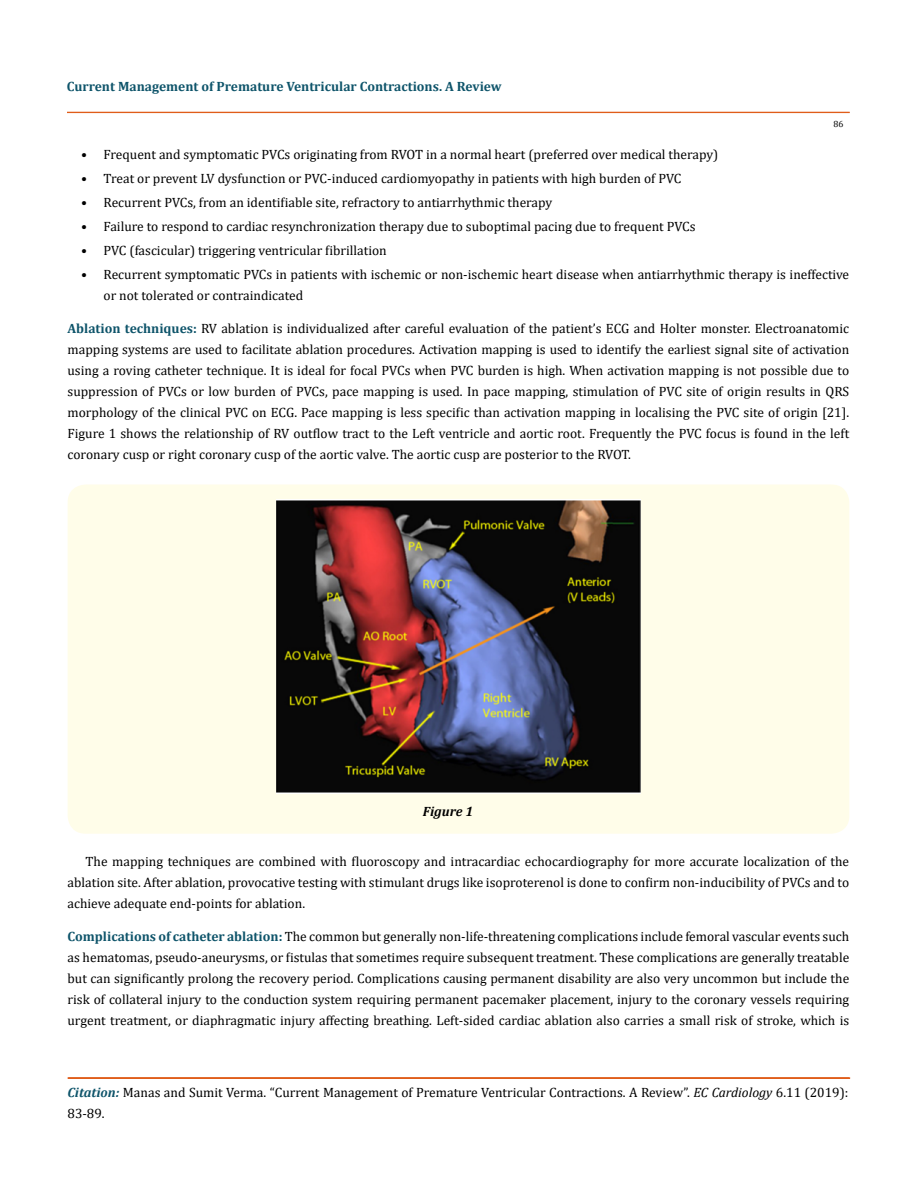
<style>
.page{position:relative;width:917px;height:1188px;background:#fff}
.page>*{position:absolute;margin:0;border:0;box-sizing:border-box;transform-origin:0 0}
.t1{font:13.5px/21px "Cambria";color:#000;text-align:justify}
.t2{font:700 13.5px "Cambria";color:#0e546a}
.t3{font:italic 700 13.5px "Cambria";color:#000}
.t4{font:9px "Cambria";color:#000}
.s1{font-weight:700;color:#0e546a}
.s2{font-weight:700;font-style:italic;color:#0e546a}
.s3{font-style:italic}
</style>
<div class="page">
<div style="left:67px;top:112px;width:782px;height:1px;border:1px solid #e05d1a"></div>
<div style="left:68px;top:1078px;width:781px;height:1px;border:1px solid #e05d1a"></div>
<div style="left:68px;top:484px;width:781px;height:350px;background:#fffde9;border-radius:18px"></div>
<img style="left:276px;top:500px;width:364px;height:293px">
<p class="t2" style="left:67px;top:77px;width:436px">Current Management of Premature Ventricular Contractions. A Review</p>
<p class="t4" style="left:833px;top:119px;width:11px">86</p>
<p class="t1" style="left:81px;top:144px;width:639px">• Frequent and symptomatic PVCs originating from RVOT in a normal heart (preferred over medical therapy)</p>
<p class="t1" style="left:81px;top:168px;width:602px">• Treat or prevent LV dysfunction or PVC-induced cardiomyopathy in patients with high burden of PVC</p>
<p class="t1" style="left:81px;top:192px;width:473px">• Recurrent PVCs, from an identifiable site, refractory to antiarrhythmic therapy</p>
<p class="t1" style="left:81px;top:216px;width:616px">• Failure to respond to cardiac resynchronization therapy due to suboptimal pacing due to frequent PVCs</p>
<p class="t1" style="left:81px;top:240px;width:307px">• PVC (fascicular) triggering ventricular fibrillation</p>
<p class="t1" style="left:103px;top:264px;width:747px;text-indent:-23px">• Recurrent symptomatic PVCs in patients with ischemic or non-ischemic heart disease when antiarrhythmic therapy is ineffective or not tolerated or contraindicated</p>
<p class="t1" style="left:67px;top:318px;width:783px"><span class="s1">Ablation techniques:</span> RV ablation is individualized after careful evaluation of the patient’s ECG and Holter monster. Electroanatomic mapping systems are used to facilitate ablation procedures. Activation mapping is used to identify the earliest signal site of activation using a roving catheter technique. It is ideal for focal PVCs when PVC burden is high. When activation mapping is not possible due to suppression of PVCs or low burden of PVCs, pace mapping is used. In pace mapping, stimulation of PVC site of origin results in QRS morphology of the clinical PVC on ECG. Pace mapping is less specific than activation mapping in localising the PVC site of origin [21].<br>Figure 1 shows the relationship of RV outflow tract to the Left ventricle and aortic root. Frequently the PVC focus is found in the left coronary cusp or right coronary cusp of the aortic valve. The aortic cusp are posterior to the RVOT.</p>
<p class="t3" style="left:423px;top:802px;width:52px">Figure 1</p>
<p class="t1" style="left:68px;top:851px;width:783px;text-indent:18px">The mapping techniques are combined with fluoroscopy and intracardiac echocardiography for more accurate localization of the ablation site. After ablation, provocative testing with stimulant drugs like isoproterenol is done to confirm non-inducibility of PVCs and to achieve adequate end-points for ablation.</p>
<p class="t1" style="left:68px;top:926px;width:783px"><span class="s1">Complications of catheter ablation:</span> The common but generally non-life-threatening complications include femoral vascular events such as hematomas, pseudo-aneurysms, or fistulas that sometimes require subsequent treatment. These complications are generally treatable but can significantly prolong the recovery period. Complications causing permanent disability are also very uncommon but include the risk of collateral injury to the conduction system requiring permanent pacemaker placement, injury to the coronary vessels requiring urgent treatment, or diaphragmatic injury affecting breathing. Left-sided cardiac ablation also carries a small risk of stroke, which is</p>
<p class="t1" style="left:68px;top:1081px;width:782px"><span class="s2">Citation:</span> Manas and Sumit Verma. “Current Management of Premature Ventricular Contractions. A Review”. <span class="s3">EC Cardiology</span> 6.11 (2019):<br>83-89.</p>
</div>
